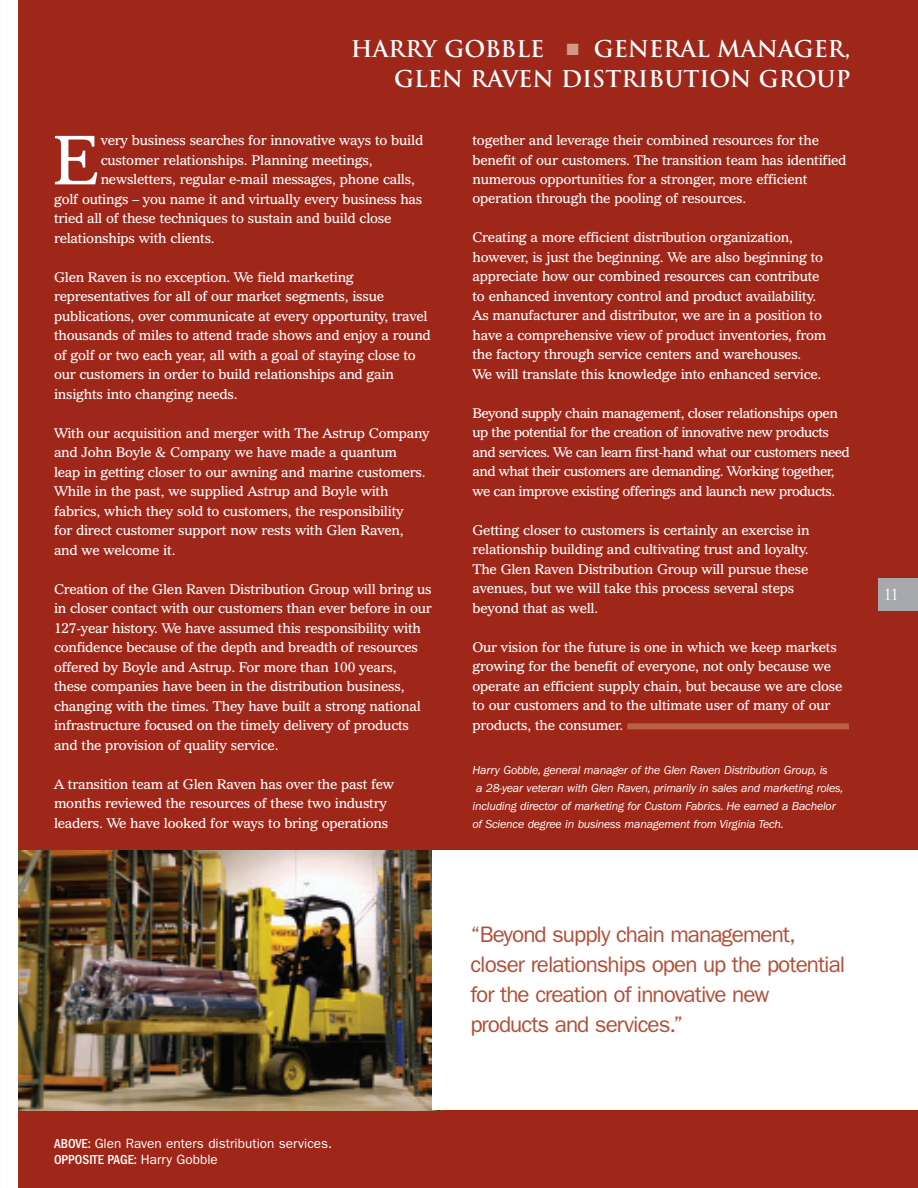
<style>
.page{position:relative;width:918px;height:1188px;background:#9f2719}
.page>*{position:absolute;margin:0;border:0;box-sizing:border-box;transform-origin:0 0}
.t1{font:67.5px "Imperial BT";color:#fff}
.t2{font:22.5px/30px "Franklin Gothic";letter-spacing:-.04em;color:#b14f36}
.t3{font:700 22.5px/30px "Trajan";color:#fff;text-align:right}
.t4{font:15px "Trajan";color:#fff}
.t5{font:13.5px/19.5px "Imperial BT";letter-spacing:-.015em;color:#fff}
.t6{font:13.5px/19.5px "Imperial BT";letter-spacing:-.04em;color:#fff}
.t7{font:13.5px/16.2px "Franklin Gothic";color:#fff}
.t8{font:italic 12px "Franklin Gothic";letter-spacing:-.02em;color:#fff}
.s1{font-family:"Universal Newswith Comm Pi";font-weight:400;color:#d39984}
.s2{font-weight:500;font-stretch:condensed}
</style>
<div class="page">
<div style="left:878px;top:579px;width:40px;height:32px;background:#a8a9ad"></div>
<img style="left:18px;top:850px;width:414px;height:260px">
<div style="left:432px;top:850px;width:486px;height:260px;background:#fff"></div>
<div style="left:0;top:0;width:18px;height:1188px;background:#fff"></div>
<div style="left:627px;top:723px;width:222px;height:6px;background:#b86147"></div>
<h2 class="t3" style="left:351px;top:35px;width:501px">HARRY GOBBLE <span class="s1">-</span> GENERAL MANAGER,<br>GLEN RAVEN DISTRIBUTION GROUP</h2>
<p class="t5" style="left:101px;top:132px;width:324px">very business searches for innovative ways to build</p>
<p class="t5" style="left:101px;top:151px;width:273px">customer relationships. Planning meetings,</p>
<p class="t5" style="left:101px;top:171px;width:316px">newsletters, regular e-mail messages, phone calls,</p>
<p class="t5" style="left:54px;top:190px;width:370px">golf outings – you name it and virtually every business has</p>
<p class="t5" style="left:54px;top:210px;width:339px">tried all of these techniques to sustain and build close</p>
<p class="t5" style="left:54px;top:229px;width:162px">relationships with clients.</p>
<p class="t5" style="left:54px;top:268px;width:378px">Glen Raven is no exception. We field marketing representatives for all of our market segments, issue publications, over communicate at every opportunity, travel thousands of miles to attend trade shows and enjoy a round of golf or two each year, all with a goal of staying close to our customers in order to build relationships and gain insights into changing needs.</p>
<p class="t5" style="left:54px;top:424px;width:377px">With our acquisition and merger with The Astrup Company and John Boyle &amp; Company we have made a quantum<br>leap in getting closer to our awning and marine customers.<br>While in the past, we supplied Astrup and Boyle with fabrics, which they sold to customers, the responsibility<br>for direct customer support now rests with Glen Raven, and we welcome it.</p>
<p class="t5" style="left:54px;top:580px;width:379px">Creation of the Glen Raven Distribution Group will bring us in closer contact with our customers than ever before in our 127-year history. We have assumed this responsibility with confidence because of the depth and breadth of resources offered by Boyle and Astrup. For more than 100 years, these companies have been in the distribution business, changing with the times. They have built a strong national infrastructure focused on the timely delivery of products and the provision of quality service.</p>
<p class="t5" style="left:54px;top:775px;width:342px">A transition team at Glen Raven has over the past few months reviewed the resources of these two industry leaders. We have looked for ways to bring operations</p>
<h1 class="t1" style="left:52px;top:134px;width:48px">E</h1>
<p class="t5" style="left:473px;top:132px;width:376px">together and leverage their combined resources for the benefit of our customers. The transition team has identified numerous opportunities for a stronger, more efficient operation through the pooling of resources.</p>
<p class="t5" style="left:473px;top:229px;width:355px">Creating a more efficient distribution organization, however, is just the beginning. We are also beginning to appreciate how our combined resources can contribute to enhanced inventory control and product availability.<br>As manufacturer and distributor, we are in a position to have a comprehensive view of product inventories, from the factory through service centers and warehouses.<br>We will translate this knowledge into enhanced service.</p>
<p class="t6" style="left:473px;top:405px;width:379px">Beyond supply chain management, closer relationships open up the potential for the creation of innovative new products and services. We can learn first-hand what our customers need and what their customers are demanding. Working together, we can improve existing offerings and launch new products.</p>
<p class="t5" style="left:473px;top:522px;width:339px">Getting closer to customers is certainly an exercise in relationship building and cultivating trust and loyalty.<br>The Glen Raven Distribution Group will pursue these avenues, but we will take this process several steps beyond that as well.</p>
<p class="t5" style="left:473px;top:639px;width:372px">Our vision for the future is one in which we keep markets growing for the benefit of everyone, not only because we operate an efficient supply chain, but because we are close to our customers and to the ultimate user of many of our products, the consumer.</p>
<p class="t8" style="left:472px;top:766px;width:357px">Harry Gobble, general manager of the Glen Raven Distribution Group, is</p>
<p class="t8" style="left:476px;top:784px;width:369px">a 28-year veteran with Glen Raven, primarily in sales and marketing roles,</p>
<p class="t8" style="left:472px;top:802px;width:365px">including director of marketing for Custom Fabrics. He earned a Bachelor</p>
<p class="t8" style="left:472px;top:820px;width:313px">of Science degree in business management from Virginia Tech.</p>
<p class="t4" style="left:884px;top:586px;width:16px">11</p>
<h2 class="t2" style="left:470px;top:921px;width:376px">“Beyond supply chain management, closer relationships open up the potential for the creation of innovative new products and services.”</h2>
<p class="t7" style="left:54px;top:1136px;width:280px"><span class="s2">ABOVE:</span> Glen Raven enters distribution services.<br><span class="s2">OPPOSITE PAGE:</span> Harry Gobble</p>
</div>
